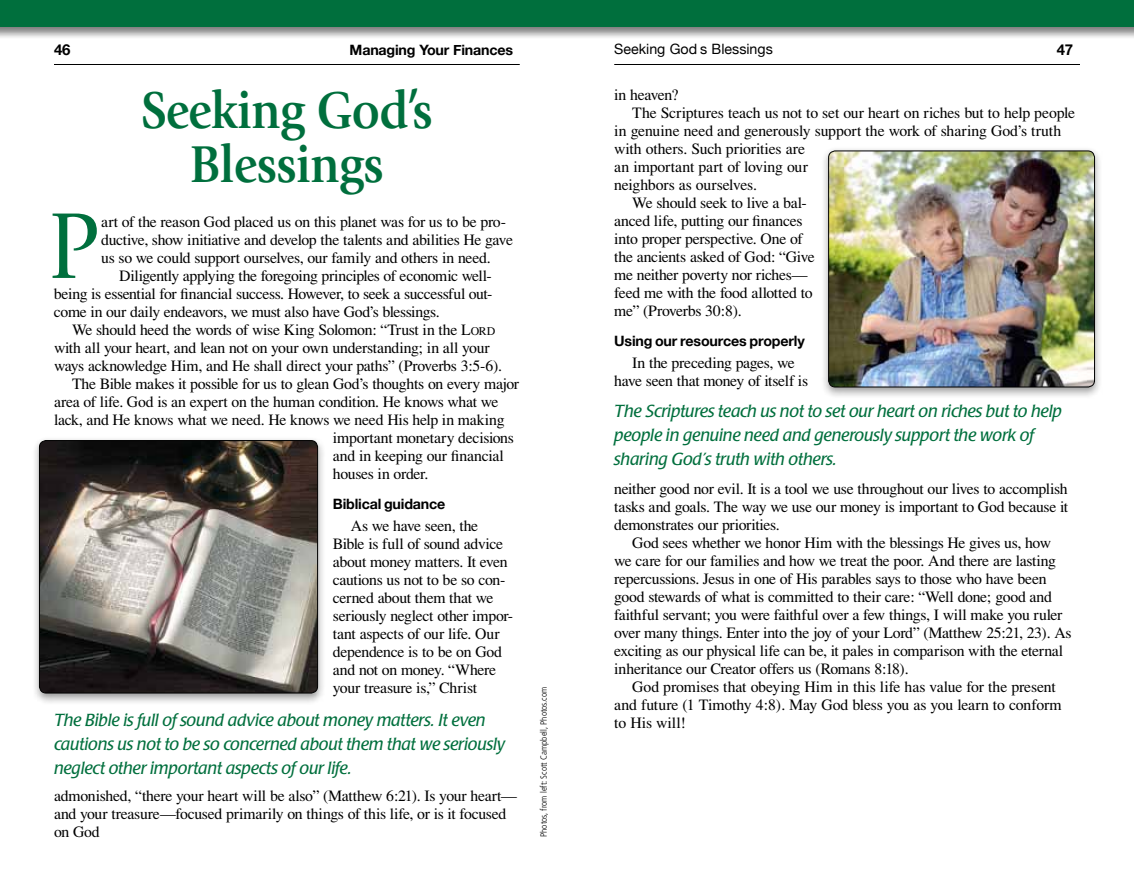
<style>
.page{position:relative;width:1134px;height:891px;background:#fff}
.page>*{position:absolute;margin:0;border:0;box-sizing:border-box;transform-origin:0 0}
.t1{font:97.5px "Giovanni";color:#006f3d;scale:.9 1}
.t2{font:700 54px/54px "Giovanni";letter-spacing:-.02em;color:#006f3d;text-align:center;scale:.9 1}
.t3{font:italic 17.25px/24px "Poppl Laudatio";letter-spacing:-.01em;color:#006f3d}
.t4{font:15.75px/18px "Times";letter-spacing:-.02em;color:#000}
.t5{font:15.75px "Times";color:#000}
.t6{font:700 15px "Helvetica Neue";color:#000}
.t7{font:700 14.25px "Helvetica Neue";letter-spacing:-.015em;color:#000}
.t8{font:14.25px "Helvetica Neue";color:#000}
.t9{font:300 condensed 9px "Frutiger";color:#000}
.s1{font-style:inherit}
.s2{font-size:11.85px}
</style>
<div class="page">
<hr style="left:54px;top:64px;width:466px;height:1px;background:#000">
<hr style="left:614px;top:64px;width:466px;height:1px;background:#000">
<div style="left:0;top:0;width:1134px;height:39px;background:#000;opacity:.3"></div>
<div style="left:0;top:0;width:1134px;height:27px;background:#006f3d"></div>
<div style="left:31px;top:435px;width:295px;height:270px;background:#000;opacity:.4"></div>
<img style="left:39px;top:441px;width:279px;height:252px">
<div style="left:39px;top:440px;width:279px;height:253px;border:1px solid #000;border-radius:7px"></div>
<div style="left:820px;top:146px;width:283px;height:252px;background:#000;opacity:.4"></div>
<img style="left:829px;top:151px;width:266px;height:236px">
<div style="left:828px;top:151px;width:267px;height:236px;border:1px solid #000;border-radius:7px"></div>
<p class="t8" style="left:614px;top:40px;width:160px">Seeking God’s Blessings</p>
<p class="t4" style="left:614px;top:86px;width:66px">in heaven?</p>
<p class="t4" style="left:632px;top:104px;width:445px">The Scriptures teach us not to set our heart on riches but to help people</p>
<p class="t4" style="left:614px;top:122px;width:448px">in genuine need and generously support the work of sharing God’s truth</p>
<p class="t4" style="left:614px;top:140px;width:192px">with others. Such priorities are</p>
<p class="t4" style="left:614px;top:158px;width:195px">an important part of loving our</p>
<p class="t4" style="left:614px;top:176px;width:144px">neighbors as ourselves.</p>
<p class="t4" style="left:632px;top:194px;width:176px">We should seek to live a bal-</p>
<p class="t4" style="left:614px;top:212px;width:190px">anced life, putting our finances</p>
<p class="t4" style="left:614px;top:230px;width:190px">into proper perspective. One of</p>
<p class="t4" style="left:614px;top:248px;width:202px">the ancients asked of God: “Give</p>
<p class="t4" style="left:614px;top:266px;width:195px">me neither poverty nor riches—</p>
<p class="t4" style="left:614px;top:284px;width:200px">feed me with the food allotted to</p>
<p class="t4" style="left:614px;top:302px;width:129px">me” (Proverbs 30:8).</p>
<p class="t7" style="left:614px;top:332px;width:192px">Using our resources properly</p>
<p class="t4" style="left:614px;top:354px;width:195px;text-align:center">In the preceding pages, we have seen that money of itself is</p>
<p class="t6" style="left:54px;top:40px;width:18px">46</p>
<p class="t7" style="left:350px;top:41px;width:165px">Managing Your Finances</p>
<p class="t6" style="left:1057px;top:40px;width:18px">47</p>
<h2 class="t2" style="left:141px;top:83px;width:326px">Seeking God’s<br>Blessings</h2>
<p class="t4" style="left:101px;top:212px;width:413px">art of the reason God placed us on this planet was for us to be pro&shy;ductive, show initiative and develop the talents and abilities He gave us so we could support ourselves, our family and others in need.</p>
<p class="t4" style="left:54px;top:266px;width:440px;text-align:justify;text-indent:65px">Diligently applying the foregoing principles of economic well&shy;being is essential for financial success. However, to seek a successful out&shy;come in our daily endeavors, we must also have God’s blessings.</p>
<p class="t4" style="left:72px;top:320px;width:425px">We should heed the words of wise King Solomon: “Trust in the <span class="s1">L</span><span class="s2">ord</span></p>
<p class="t4" style="left:54px;top:338px;width:437px">with all your heart, and lean not on your own understanding; in all your</p>
<p class="t4" style="left:54px;top:356px;width:450px">ways acknowledge Him, and He shall direct your paths” (Proverbs 3:5-6).</p>
<p class="t4" style="left:72px;top:374px;width:449px">The Bible makes it possible for us to glean God’s thoughts on every major</p>
<p class="t4" style="left:54px;top:392px;width:446px">area of life. God is an expert on the human condition. He knows what we</p>
<p class="t4" style="left:54px;top:410px;width:452px">lack, and He knows what we need. He knows we need His help in making</p>
<p class="t4" style="left:333px;top:428px;width:183px">important monetary decisions</p>
<p class="t4" style="left:333px;top:446px;width:172px">and in keeping our financial</p>
<p class="t4" style="left:333px;top:464px;width:97px">houses in order.</p>
<p class="t7" style="left:333px;top:495px;width:114px">Biblical guidance</p>
<p class="t4" style="left:333px;top:517px;width:182px;text-indent:18px">As we have seen, the<br>Bible is full of sound advice about money matters. It even cautions us not to be so con&shy;cerned about them that we seriously neglect other impor&shy;tant aspects of our life. Our dependence is to be on God and not on money. “Where your treasure is,” Christ</p>
<h1 class="t1" style="left:48px;top:191px;width:58px">P</h1>
<p class="t3" style="left:614px;top:400px;width:449px">The Scriptures teach us not to set our heart on riches but to help people in genuine need and generously support the work of sharing God’s truth with others.</p>
<p class="t4" style="left:614px;top:480px;width:456px;text-align:justify">neither good nor evil. It is a tool we use throughout our lives to accomplish tasks and goals. The way we use our money is important to God because it demonstrates our priorities.</p>
<p class="t4" style="left:614px;top:534px;width:459px;text-indent:18px">God sees whether we honor Him with the blessings He gives us, how we care for our families and how we treat the poor. And there are lasting repercussions. Jesus in one of His parables says to those who have been good stewards of what is committed to their care: “Well done; good and faithful servant; you were faithful over a few things, I will make you ruler over many things. Enter into the joy of your Lord” (Matthew 25:21, 23). As exciting as our physical life can be, it pales in comparison with the eternal inheritance our Creator offers us (Romans 8:18).</p>
<p class="t4" style="left:614px;top:678px;width:449px;text-indent:18px">God promises that obeying Him in this life has value for the present and future (1 Timothy 4:8). May God bless you as you learn to conform</p>
<p class="t9" style="left:539px;top:837px;width:152px;rotate:-90deg">Photos, from left: Scott Campbell, Photos.com</p>
<p class="t3" style="left:54px;top:708px;width:433px">The Bible is full of sound advice about money matters. It even</p>
<p class="t5" style="left:614px;top:714px;width:73px">to His will!</p>
<p class="t3" style="left:54px;top:732px;width:453px">cautions us not to be so concerned about them that we seriously neglect other important aspects of our life.</p>
<p class="t4" style="left:54px;top:787px;width:465px">admonished, “there your heart will be also” (Matthew 6:21). Is your heart— and your treasure—focused primarily on things of this life, or is it focused on God</p>
</div>
